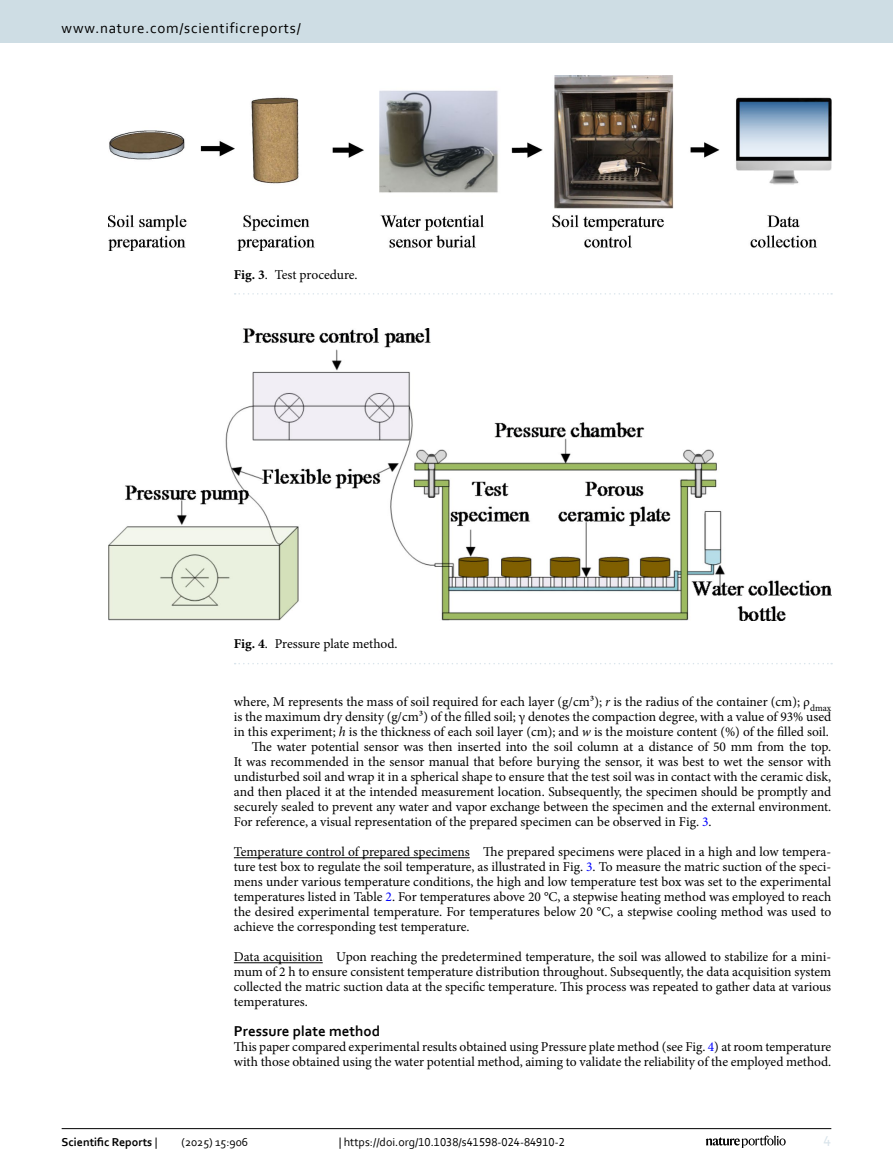
<style>
.page{position:relative;width:893px;height:1174px;background:#fff}
.page>*{position:absolute;margin:0;border:0;box-sizing:border-box;transform-origin:0 0}
.t1{font:15px "Corbel";letter-spacing:.05em;color:#000}
.Head_2{font:700 15px "Corbel";color:#000}
.t2{font:15px "Corbel";color:#d9e4eb}
.Head_4{font:13.5px/15px "Minion Pro";color:#000;text-align:justify}
.Body_Text_Indent{font:13.5px/15px "Minion Pro";color:#000;text-align:justify}
.Body_Text{font:13.5px/15px "Minion Pro";color:#000;text-align:justify}
.Figure_Caption{font:13.5px "Minion Pro";letter-spacing:-.005em;color:#000}
.t3{font:12px "Corbel";color:#000}
.t4{font:700 12px "Corbel";color:#000}
.s1{font-weight:700}
.s2{font-style:italic}
.s3{color:#00f}
.s4{font-weight:400}
</style>
<div class="page">
<hr style="left:234px;top:857px;width:236px;height:1px;background:#000">
<hr style="left:234px;top:962px;width:89px;height:1px;background:#000">
<img style="left:108px;top:328px;width:723px;height:292px">
<svg style="left:235px;top:663px;width:597px;height:1px"></svg>
<img style="left:108px;top:76px;width:723px;height:175px">
<svg style="left:235px;top:293px;width:597px;height:1px"></svg>
<hr style="left:62px;top:1128px;width:769px;height:1px;background:#000">
<svg style="left:706px;top:1135px;width:80px;height:12px"></svg>
<div style="left:0;top:0;width:893px;height:43px;background:#cedde4"></div>
<p class="t1" style="left:62px;top:18px;width:241px">www.nature.com/scientificreports/</p>
<p class="Figure_Caption" style="left:234px;top:265px;width:125px"><span class="s1">Fig. 3</span>. Test procedure.</p>
<p class="Figure_Caption" style="left:234px;top:635px;width:165px"><span class="s1">Fig. 4</span>. Pressure plate method.</p>
<p class="Body_Text" style="left:234px;top:694px;width:599px">where, M represents the mass of soil required for each layer (g/cm³); <span class="s2">r</span> is the radius of the container (cm); ρ<sub>dmax </sub>is the maximum dry density (g/cm³) of the filled soil; γ denotes the compaction degree, with a value of 93% used in this experiment; <span class="s2">h</span> is the thickness of each soil layer (cm); and <span class="s2">w</span> is the moisture content (%) of the filled soil.</p>
<p class="Body_Text_Indent" style="left:234px;top:739px;width:599px;text-indent:18px">The water potential sensor was then inserted into the soil column at a distance of 50 mm from the top.<br>It was recommended in the sensor manual that before burying the sensor, it was best to wet the sensor with undisturbed soil and wrap it in a spherical shape to ensure that the test soil was in contact with the ceramic disk, and then placed it at the intended measurement location. Subsequently, the specimen should be promptly and securely sealed to prevent any water and vapor exchange between the specimen and the external environment.<br>For reference, a visual representation of the prepared specimen can be observed in Fig. <span class="s3">3</span>.</p>
<p class="Head_4" style="left:234px;top:844px;width:599px">Temperature control of prepared specimens The prepared specimens were placed in a high and low tempera&shy;ture test box to regulate the soil temperature, as illustrated in Fig. <span class="s3">3</span>. To measure the matric suction of the speci&shy;mens under various temperature conditions, the high and low temperature test box was set to the experimental temperatures listed in Table <span class="s3">2</span>. For temperatures above 20 °C, a stepwise heating method was employed to reach the desired experimental temperature. For temperatures below 20 °C, a stepwise cooling method was used to achieve the corresponding test temperature.</p>
<p class="Head_4" style="left:234px;top:949px;width:599px">Data acquisition Upon reaching the predetermined temperature, the soil was allowed to stabilize for a mini&shy;mum of 2 h to ensure consistent temperature distribution throughout. Subsequently, the data acquisition system collected the matric suction data at the specific temperature. This process was repeated to gather data at various temperatures.</p>
<p class="Head_2" style="left:234px;top:1022px;width:148px">Pressure plate method</p>
<p class="Body_Text" style="left:234px;top:1039px;width:599px">This paper compared experimental results obtained using Pressure plate method (see Fig. <span class="s3">4</span>) at room temperature with those obtained using the water potential method, aiming to validate the reliability of the employed method.</p>
<p class="t4" style="left:62px;top:1134px;width:97px">Scientific Reports <span class="s4">|</span></p>
<p class="t3" style="left:181px;top:1134px;width:68px">(2025) 15:906</p>
<p class="t3" style="left:339px;top:1134px;width:228px">| https://doi.org/10.1038/s41598-024-84910-2</p>
<p class="t2" style="left:824px;top:1132px;width:9px">4</p>
</div>
